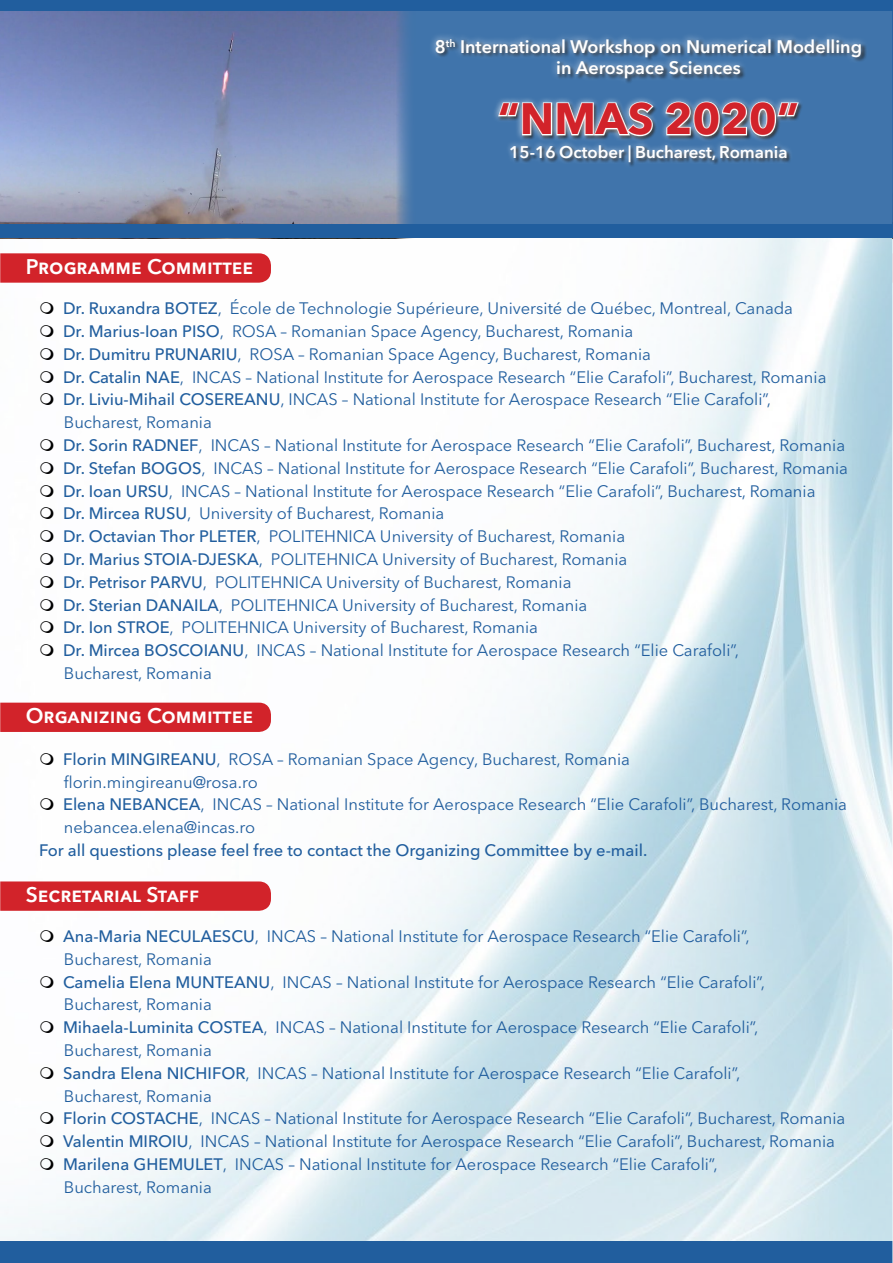
<style>
.page{position:relative;width:893px;height:1263px;background:#fff}
.page>*{position:absolute;margin:0;border:0;box-sizing:border-box;transform-origin:0 0}
.t1{font:700 43.65px "Avenir Next LT Pro";color:#d2232a}
.t2{font:600 21px "Avenir Next LT Pro";color:#fff}
.t3{font:600 18px/21.6px "Avenir Next LT Pro";color:#fff;text-align:center}
.t4{font:600 16.8px "Avenir Next LT Pro";color:#fff}
.t5{font:16.5px/22.8px "Avenir Next LT Pro";color:#215e9e}
.t6{font:500 16.5px "Avenir Next LT Pro";color:#215e9e}
.s1{font-weight:500}
</style>
<div class="page">
<img style="left:0;top:238px;width:893px;height:1004px">
<div style="left:0;top:1242px;width:893px;height:21px;background:#215e9e"></div>
<svg style="left:0;top:253px;width:271px;height:30px;background:#d32930"></svg>
<div style="left:0;top:703px;width:271px;height:29px;background:#d2232a"></div>
<svg style="left:0;top:881px;width:271px;height:30px;background:#d32930"></svg>
<svg style="left:892px;top:253px;width:1px;height:30px"></svg>
<svg style="left:892px;top:1000px;width:1px;height:29px"></svg>
<svg style="left:892px;top:1242px;width:1px;height:21px"></svg>
<svg style="left:892px;top:417px;width:1px;height:29px"></svg>
<div style="left:393px;top:11px;width:500px;height:227px;background:#4074ab"></div>
<img style="left:0;top:11px;width:417px;height:214px">
<div style="left:0;top:0;width:893px;height:11px;background:#215e9e"></div>
<div style="left:0;top:225px;width:893px;height:13px;background:#215e9e"></div>
<div style="left:429px;top:32px;width:439px;height:54px;background:#fff;opacity:.75"></div>
<div style="left:505px;top:139px;width:288px;height:30px;background:#fff;opacity:.75"></div>
<div style="left:492px;top:95px;width:312px;height:47px;background:#fff;opacity:.75"></div>
<svg style="left:497px;top:101px;width:158px;height:36px;background:#9fafbf"></svg>
<svg style="left:664px;top:101px;width:136px;height:36px;background:#9aaabb"></svg>
<svg style="left:41px;top:302px;width:12px;height:12px"></svg>
<svg style="left:41px;top:325px;width:12px;height:12px"></svg>
<svg style="left:41px;top:348px;width:12px;height:12px"></svg>
<svg style="left:41px;top:370px;width:12px;height:13px"></svg>
<svg style="left:41px;top:393px;width:12px;height:12px"></svg>
<svg style="left:41px;top:439px;width:12px;height:12px"></svg>
<svg style="left:41px;top:462px;width:12px;height:12px"></svg>
<svg style="left:41px;top:484px;width:12px;height:13px"></svg>
<svg style="left:41px;top:507px;width:12px;height:12px"></svg>
<svg style="left:41px;top:530px;width:12px;height:12px"></svg>
<svg style="left:41px;top:553px;width:12px;height:12px"></svg>
<svg style="left:41px;top:576px;width:12px;height:12px"></svg>
<svg style="left:41px;top:598px;width:12px;height:13px"></svg>
<svg style="left:41px;top:621px;width:12px;height:12px"></svg>
<svg style="left:41px;top:644px;width:12px;height:12px"></svg>
<svg style="left:41px;top:753px;width:12px;height:12px"></svg>
<svg style="left:41px;top:798px;width:12px;height:12px"></svg>
<svg style="left:41px;top:930px;width:12px;height:12px"></svg>
<svg style="left:41px;top:975px;width:12px;height:12px"></svg>
<svg style="left:41px;top:1021px;width:12px;height:12px"></svg>
<svg style="left:41px;top:1067px;width:12px;height:12px"></svg>
<svg style="left:41px;top:1112px;width:12px;height:12px"></svg>
<svg style="left:41px;top:1135px;width:12px;height:12px"></svg>
<svg style="left:41px;top:1158px;width:12px;height:12px"></svg>
<p class="t3" style="left:435px;top:35px;width:429px">8<sup>th</sup> International Workshop on Numerical Modelling in Aerospace Sciences</p>
<h1 class="t1" style="left:498px;top:92px;width:303px">“NMAS 2020”</h1>
<p class="t2" style="left:26px;top:254px;width:229px">Programme Committee</p>
<p class="t4" style="left:509px;top:142px;width:280px">15-16 October | Bucharest, Romania</p>
<p class="t5" style="left:63px;top:297px;width:786px"><span class="s1">Dr. Ruxandra BOTEZ</span>, École de Technologie Supérieure, Université de Québec, Montreal, Canada<br><span class="s1">Dr. Marius-Ioan PISO</span>, ROSA – Romanian Space Agency, Bucharest, Romania<br><span class="s1">Dr. Dumitru PRUNARIU</span>, ROSA – Romanian Space Agency, Bucharest, Romania<br><span class="s1">Dr. Catalin NAE</span>, INCAS – National Institute for Aerospace Research “Elie Carafoli”, Bucharest, Romania <span class="s1">Dr. Liviu-Mihail COSEREANU</span>, INCAS – National Institute for Aerospace Research “Elie Carafoli”, Bucharest, Romania<br><span class="s1">Dr. Sorin RADNEF</span>, INCAS – National Institute for Aerospace Research “Elie Carafoli”, Bucharest, Romania <span class="s1">Dr. Stefan BOGOS</span>, INCAS – National Institute for Aerospace Research “Elie Carafoli”, Bucharest, Romania <span class="s1">Dr. Ioan URSU</span>, INCAS – National Institute for Aerospace Research “Elie Carafoli”, Bucharest, Romania<br><span class="s1">Dr. Mircea RUSU</span>, University of Bucharest, Romania<br><span class="s1">Dr. Octavian Thor PLETER</span>, POLITEHNICA University of Bucharest, Romania<br><span class="s1">Dr. Marius STOIA-DJESKA</span>, POLITEHNICA University of Bucharest, Romania<br><span class="s1">Dr. Petrisor PARVU</span>, POLITEHNICA University of Bucharest, Romania<br><span class="s1">Dr. Sterian DANAILA</span>, POLITEHNICA University of Bucharest, Romania<br><span class="s1">Dr. Ion STROE</span>, POLITEHNICA University of Bucharest, Romania<br><span class="s1">Dr. Mircea BOSCOIANU</span>, INCAS – National Institute for Aerospace Research “Elie Carafoli”,<br>Bucharest, Romania</p>
<p class="t2" style="left:26px;top:703px;width:229px">Organizing Committee</p>
<p class="t5" style="left:63px;top:747px;width:785px"><span class="s1">Florin MINGIREANU</span>, ROSA – Romanian Space Agency, Bucharest, Romania<br>florin.mingireanu@rosa.ro<br><span class="s1">Elena NEBANCEA</span>, INCAS – National Institute for Aerospace Research “Elie Carafoli”, Bucharest, Romania nebancea.elena@incas.ro</p>
<p class="t6" style="left:39px;top:840px;width:610px">For all questions please feel free to contact the Organizing Committee by e-mail.</p>
<p class="t2" style="left:26px;top:882px;width:175px">Secretarial Staff</p>
<p class="t5" style="left:63px;top:925px;width:784px"><span class="s1">Ana-Maria NECULAESCU</span>, INCAS – National Institute for Aerospace Research “Elie Carafoli”,<br>Bucharest, Romania<br><span class="s1">Camelia Elena MUNTEANU</span>, INCAS – National Institute for Aerospace Research “Elie Carafoli”, Bucharest, Romania<br><span class="s1">Mihaela-Luminita COSTEA</span>, INCAS – National Institute for Aerospace Research “Elie Carafoli”,<br>Bucharest, Romania<br><span class="s1">Sandra Elena NICHIFOR</span>, INCAS – National Institute for Aerospace Research “Elie Carafoli”,<br>Bucharest, Romania<br><span class="s1">Florin COSTACHE</span>, INCAS – National Institute for Aerospace Research “Elie Carafoli”, Bucharest, Romania <span class="s1">Valentin MIROIU</span>, INCAS – National Institute for Aerospace Research “Elie Carafoli”, Bucharest, Romania <span class="s1">Marilena GHEMULET</span>, INCAS – National Institute for Aerospace Research “Elie Carafoli”,<br>Bucharest, Romania</p>
</div>
